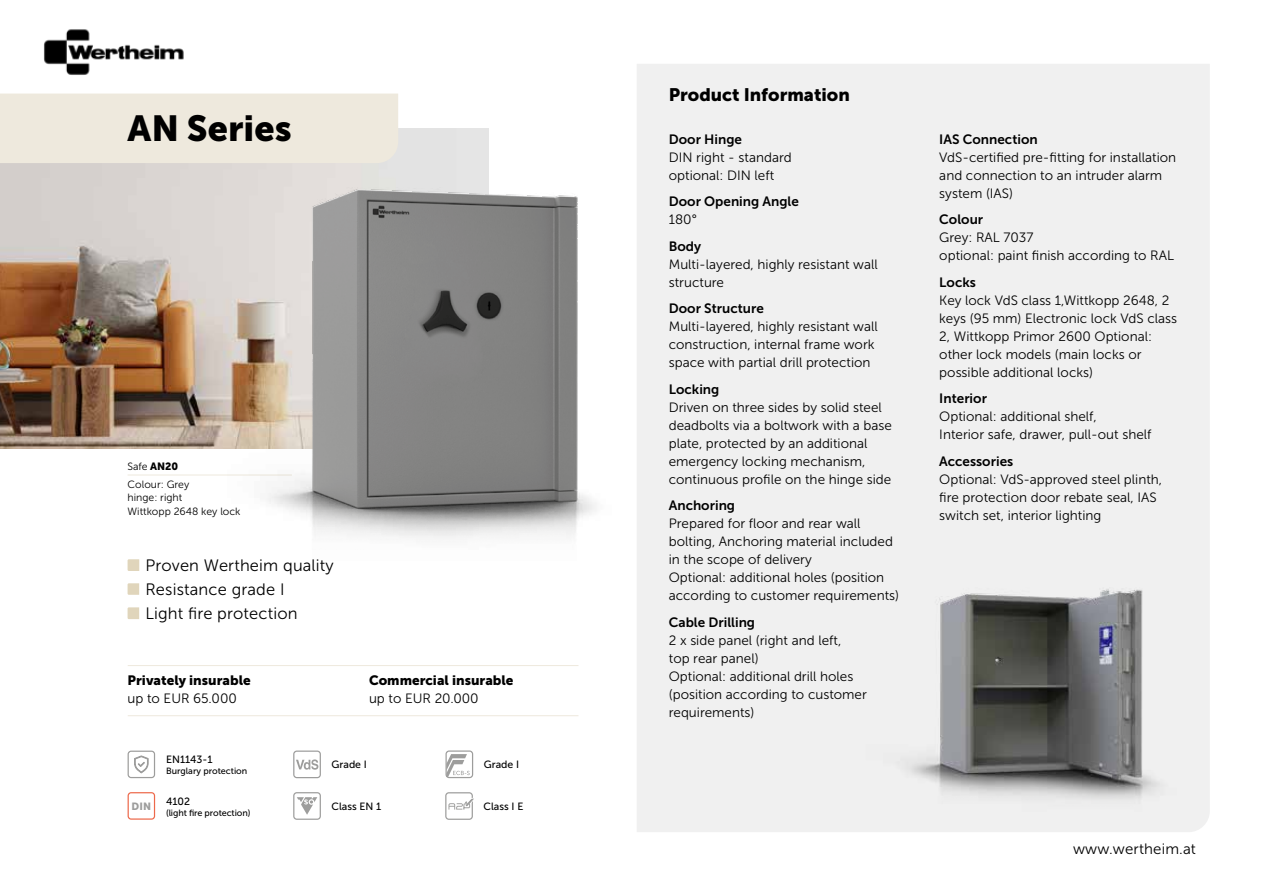
<style>
.page{position:relative;width:1263px;height:893px;background:#fff}
.page>*{position:absolute;margin:0;border:0;box-sizing:border-box;transform-origin:0 0}
.t1{font:36px "Museo Sans 900";color:#000}
.t2{font:18px "Museo Sans 900";color:#000}
.t3{font:16.5px/24px "Museo Sans 300";letter-spacing:.01em;color:#000}
.t4{font:15px "Museo Sans 300";letter-spacing:.01em;color:#000}
.t5{font:13.5px/18px "Museo Sans 300";color:#000}
.t6{font:13.5px "Museo Sans 700";color:#000}
.t7{font:13.5px "Museo Sans 900";color:#000}
.t8{font:10.5px/17.7px "Museo Sans 300";color:#000}
.t9{font:10.5px "Museo Sans 500";color:#000}
.t10{font:10.35px "Museo Sans 900";color:#9d9d9c}
.t11{font:9px "Museo Sans 500";color:#000}
.s1{font-family:"Museo Sans 900"}
</style>
<div class="page">
<img style="left:0;top:128px;width:488px;height:320px">
<div style="left:0;top:94px;width:398px;height:69px;background:#eee9dd"></div>
<div style="left:637px;top:64px;width:573px;height:768px;background:#f0f0f0"></div>
<svg style="left:293px;top:792px;width:28px;height:28px"></svg>
<svg style="left:128px;top:792px;width:27px;height:28px"></svg>
<svg style="left:128px;top:751px;width:27px;height:27px"></svg>
<hr style="left:128px;top:665px;width:450px;height:1px;background:#eee9dd">
<hr style="left:128px;top:715px;width:450px;height:1px;background:#eee9dd">
<svg style="left:445px;top:792px;width:29px;height:28px"></svg>
<svg style="left:293px;top:750px;width:28px;height:28px"></svg>
<svg style="left:445px;top:750px;width:28px;height:28px"></svg>
<img style="left:824px;top:572px;width:386px;height:239px">
<hr style="left:128px;top:475px;width:164px;height:1px;background:#eee9dd">
<img style="left:228px;top:135px;width:432px;height:425px">
<svg style="left:128px;top:559px;width:11px;height:12px"></svg>
<svg style="left:128px;top:583px;width:11px;height:12px"></svg>
<svg style="left:128px;top:607px;width:11px;height:12px"></svg>
<img style="left:44px;top:29px;width:140px;height:46px">
<h1 class="t1" style="left:128px;top:108px;width:166px">AN Series</h1>
<p class="t8" style="left:128px;top:458px;width:63px">Safe <span class="s1">AN20<br></span>Colour: Grey</p>
<p class="t8" style="left:128px;top:491px;width:114px;line-height:13.5px">hinge: right<br>Wittkopp 2648 key lock</p>
<p class="t3" style="left:145px;top:553px;width:190px">Proven Wertheim quality<br>Resistance grade I<br>Light fire protection</p>
<p class="t7" style="left:128px;top:673px;width:125px">Privately insurable</p>
<p class="t5" style="left:128px;top:690px;width:111px">up to EUR 65.000</p>
<p class="t7" style="left:369px;top:673px;width:146px">Commercial insurable</p>
<p class="t5" style="left:369px;top:690px;width:111px">up to EUR 20.000</p>
<p class="t10" style="left:132px;top:800px;width:21px">DIN</p>
<p class="t9" style="left:166px;top:754px;width:48px">EN1143-1</p>
<p class="t11" style="left:166px;top:765px;width:83px">Burglary protection</p>
<p class="t9" style="left:166px;top:796px;width:26px">4102</p>
<p class="t11" style="left:166px;top:808px;width:86px">(light fire protection)</p>
<p class="t9" style="left:331px;top:759px;width:37px">Grade I</p>
<p class="t9" style="left:484px;top:759px;width:37px">Grade I</p>
<p class="t9" style="left:331px;top:800px;width:51px">Class EN 1</p>
<p class="t9" style="left:484px;top:801px;width:41px">Class I E</p>
<h2 class="t2" style="left:669px;top:85px;width:182px">Product Information</h2>
<p class="t6" style="left:669px;top:132px;width:75px">Door Hinge</p>
<p class="t5" style="left:669px;top:148px;width:124px">DIN right - standard optional: DIN left</p>
<p class="t6" style="left:669px;top:194px;width:132px">Door Opening Angle</p>
<p class="t5" style="left:669px;top:211px;width:29px">180°</p>
<p class="t6" style="left:669px;top:239px;width:34px">Body</p>
<p class="t5" style="left:669px;top:255px;width:210px">Multi-layered, highly resistant wall structure</p>
<p class="t6" style="left:669px;top:301px;width:96px">Door Structure</p>
<p class="t5" style="left:669px;top:318px;width:210px">Multi-layered, highly resistant wall construction, internal frame work space with partial drill protection</p>
<p class="t6" style="left:669px;top:382px;width:52px">Locking</p>
<p class="t5" style="left:669px;top:398px;width:224px">Driven on three sides by solid steel deadbolts via a boltwork with a base plate, protected by an additional emergency locking mechanism, continuous profile on the hinge side</p>
<p class="t6" style="left:669px;top:498px;width:68px">Anchoring</p>
<p class="t5" style="left:669px;top:515px;width:232px">Prepared for floor and rear wall bolting, Anchoring material included in the scope of delivery<br>Optional: additional holes (position according to customer requirements)</p>
<p class="t6" style="left:669px;top:615px;width:88px">Cable Drilling</p>
<p class="t5" style="left:669px;top:631px;width:200px">2 x side panel (right and left,<br>top rear panel)<br>Optional: additional drill holes (position according to customer requirements)</p>
<p class="t6" style="left:939px;top:132px;width:100px">IAS Connection</p>
<p class="t5" style="left:939px;top:148px;width:238px">VdS-certified pre-fitting for installation and connection to an intruder alarm system (IAS)</p>
<p class="t6" style="left:939px;top:212px;width:45px">Colour</p>
<p class="t5" style="left:939px;top:229px;width:236px">Grey: RAL 7037<br>optional: paint finish according to RAL</p>
<p class="t6" style="left:939px;top:275px;width:38px">Locks</p>
<p class="t5" style="left:939px;top:291px;width:239px">Key lock VdS class 1,Wittkopp 2648, 2 keys (95 mm) Electronic lock VdS class 2, Wittkopp Primor 2600 Optional: other lock models (main locks or possible additional locks)</p>
<p class="t6" style="left:939px;top:391px;width:49px">Interior</p>
<p class="t5" style="left:939px;top:408px;width:214px">Optional: additional shelf,<br>Interior safe, drawer, pull-out shelf</p>
<p class="t6" style="left:939px;top:454px;width:75px">Accessories</p>
<p class="t5" style="left:939px;top:470px;width:224px">Optional: VdS-approved steel plinth, fire protection door rebate seal, IAS switch set, interior lighting</p>
<p class="t4" style="left:1073px;top:841px;width:124px">www.wertheim.at</p>
</div>
